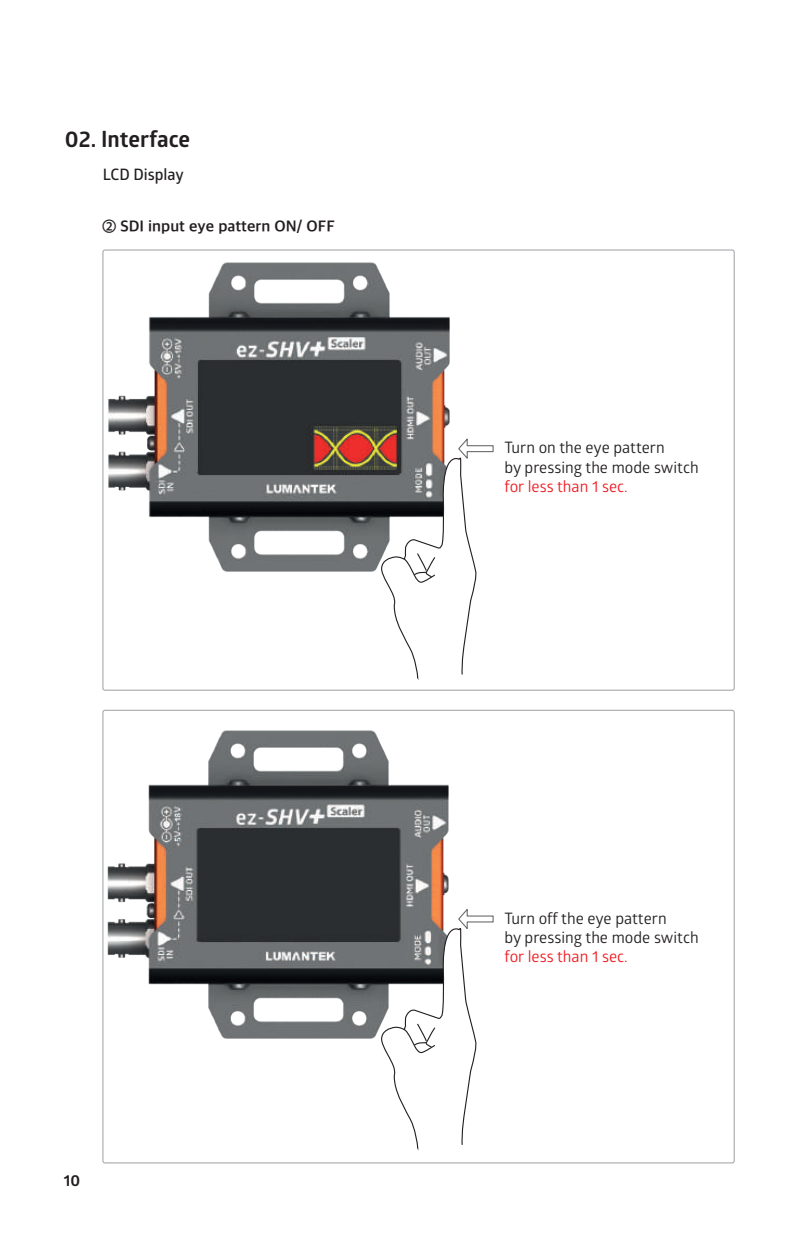
<style>
.page{position:relative;width:798px;height:1244px;background:#fff}
.page>*{position:absolute;margin:0;border:0;box-sizing:border-box;transform-origin:0 0}
.t1{font:700 22.5px "Glober";color:#231f20}
.t2{font:15.75px/19.1px "Glober";color:#231f20}
.t3{font:15.75px "Glober";color:#ee1d23}
.t4{font:700 15.75px "Apple SD Gothic Neo";color:#231f20}
.t5{font:600 15.75px "Glober";color:#231f20}
.t6{font:700 15.75px "Glober";color:#231f20}
</style>
<div class="page">
<img style="left:108px;top:262px;width:342px;height:310px">
<img style="left:107px;top:730px;width:342px;height:309px">
<svg style="left:380px;top:437px;width:114px;height:241px"></svg>
<svg style="left:380px;top:908px;width:114px;height:240px"></svg>
<h1 class="t1" style="left:65px;top:123px;width:127px">02. Interface</h1>
<p class="t5" style="left:103px;top:164px;width:82px">LCD Display</p>
<p class="t4" style="left:103px;top:218px;width:234px">② SDI input eye pattern ON/ OFF</p>
<p class="t6" style="left:64px;top:1169px;width:18px">10</p>
<p class="t2" style="left:504px;top:438px;width:196px">Turn on the eye pattern<br>by pressing the mode switch</p>
<p class="t3" style="left:504px;top:475px;width:125px">for less than 1 sec.</p>
<p class="t2" style="left:504px;top:908px;width:196px">Turn off the eye pattern<br>by pressing the mode switch</p>
<p class="t3" style="left:504px;top:945px;width:125px">for less than 1 sec.</p>
</div>
